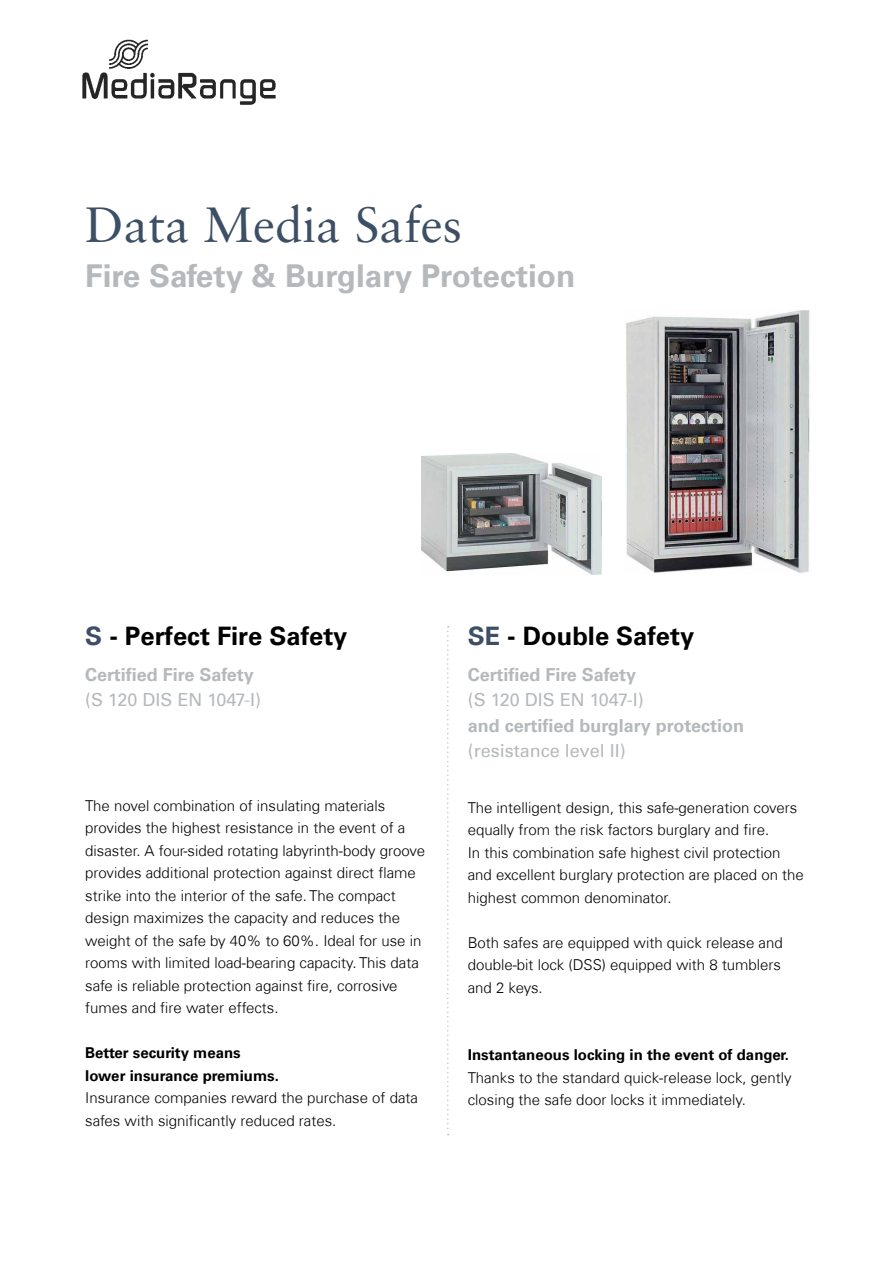
<style>
.page{position:relative;width:893px;height:1263px;background:#fff}
.page>*{position:absolute;margin:0;border:0;box-sizing:border-box;transform-origin:0 0}
.t1{font:49.5px "Sabon LT Std";color:#3c4f64}
.t2{font:700 31.5px "Univers Com 65";color:#b5b9bc}
.t3{font:700 25.5px "Univers Com 65";color:#000}
.t4{font:700 18px "Univers Com 65";color:#b5b9bc}
.t5{font:18px "Univers Com 55 Roman";color:#b5b9bc}
.t6{font:300 15px/22.5px "Univers Com 45";color:#000}
.t7{font:700 15px/22.5px "Univers Com 65";color:#000}
.s1{color:#3c4f64}
</style>
<div class="page">
<img style="left:625px;top:310px;width:185px;height:263px">
<img style="left:422px;top:454px;width:180px;height:121px">
<svg style="left:447px;top:626px;width:2px;height:509px"></svg>
<img style="left:82px;top:39px;width:194px;height:66px">
<h1 class="t1" style="left:85px;top:195px;width:378px">Data Media Safes</h1>
<h2 class="t2" style="left:85px;top:257px;width:492px">Fire Safety &amp; Burglary Protection</h2>
<h3 class="t3" style="left:85px;top:620px;width:264px"><span class="s1">S</span> - Perfect Fire Safety</h3>
<p class="t4" style="left:85px;top:664px;width:170px">Certified Fire Safety</p>
<p class="t5" style="left:85px;top:689px;width:178px">(S 120 DIS EN 1047-I)</p>
<p class="t6" style="left:85px;top:794px;width:341px">The novel combination of insulating materials provides the highest resistance in the event of a disaster. A four-sided rotating labyrinth-body groove provides additional protection against direct flame strike into the interior of the safe. The compact design maximizes the capacity and reduces the weight of the safe by 40% to 60%. Ideal for use in rooms with limited load-bearing capacity. This data safe is reliable protection against fire, corrosive fumes and fire water effects.</p>
<p class="t7" style="left:85px;top:1042px;width:195px">Better security means lower insurance premiums.</p>
<p class="t6" style="left:85px;top:1087px;width:334px">Insurance companies reward the purchase of data safes with significantly reduced rates.</p>
<h3 class="t3" style="left:468px;top:620px;width:228px"><span class="s1">SE</span> - Double Safety</h3>
<p class="t4" style="left:468px;top:664px;width:170px">Certified Fire Safety</p>
<p class="t5" style="left:468px;top:689px;width:178px">(S 120 DIS EN 1047-I)</p>
<p class="t4" style="left:468px;top:715px;width:278px">and certified burglary protection</p>
<p class="t5" style="left:468px;top:740px;width:160px">(resistance level II)</p>
<p class="t6" style="left:468px;top:796px;width:338px">The intelligent design, this safe-generation covers equally from the risk factors burglary and fire.<br>In this combination safe highest civil protection and excellent burglary protection are placed on the highest common denominator.</p>
<p class="t6" style="left:468px;top:931px;width:317px;text-align:justify">Both safes are equipped with quick release and double-bit lock (DSS) equipped with 8 tumblers and 2 keys.</p>
<p class="t7" style="left:468px;top:1044px;width:323px">Instantaneous locking in the event of danger.</p>
<p class="t6" style="left:468px;top:1066px;width:325px">Thanks to the standard quick-release lock, gently closing the safe door locks it immediately.</p>
</div>
